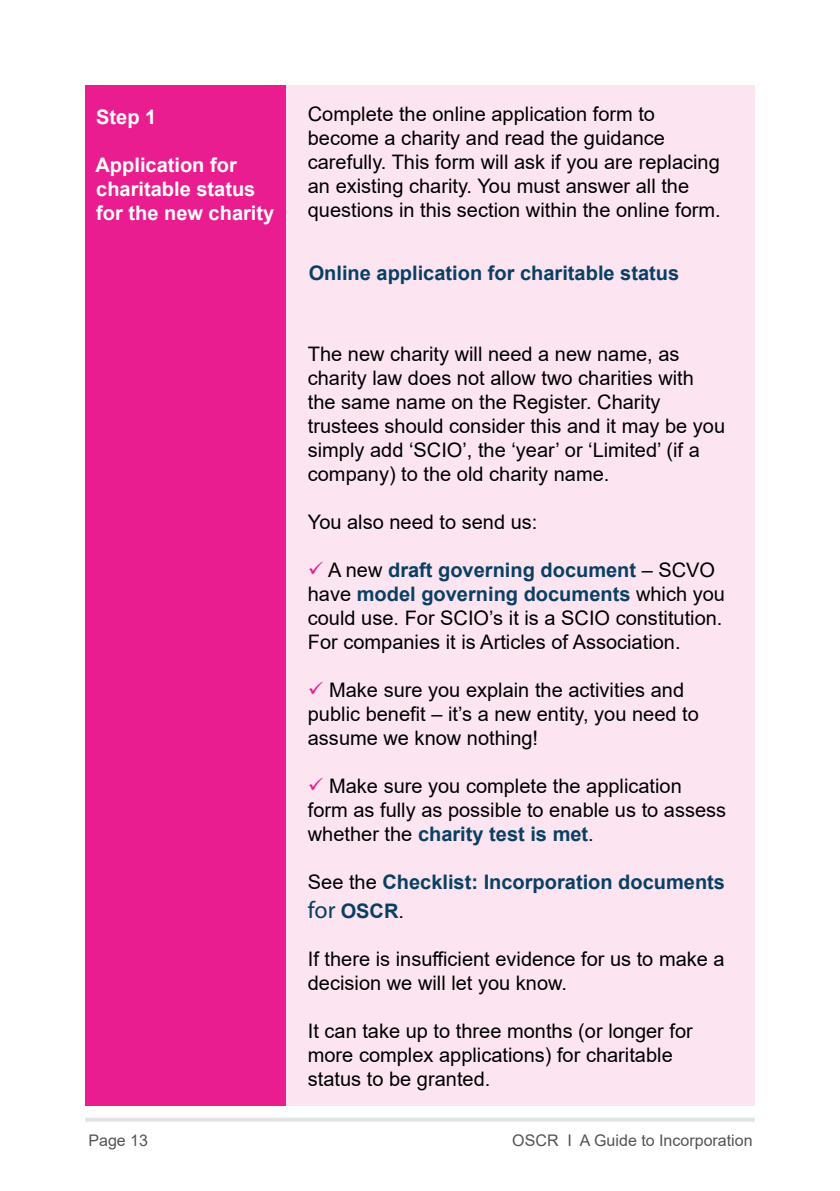
<style>
.page{position:relative;width:840px;height:1191px;background:#fff}
.page>*{position:absolute;margin:0;border:0;box-sizing:border-box;transform-origin:0 0}
.t1{font:20px/24px "Arial";color:#000}
.t2{font:700 20px/28.8px "Arial";color:#083f62}
.t3{font:700 20px/24px "Arial";color:#fff}
.t4{font:16px "Arial";color:#545454}
.s1{color:#e72390}
.s2{font-weight:700;color:#083f62}
.s3{font-weight:400;color:#000}
.s4{font-family:"Myriad Pro";font-weight:400;font-size:24px}
</style>
<div class="page">
<div style="left:85px;top:85px;width:200px;height:1021px;background:#e91d8f"></div>
<hr style="left:85px;top:1118px;width:669px;height:3px;background:#e2e3e4">
<div style="left:285px;top:85px;width:469px;height:1021px;background:#fce4f1"></div>
<p class="t3" style="left:96px;top:105px;width:62px">Step 1</p>
<p class="t3" style="left:95px;top:153px;width:180px">Application for charitable status for the new charity</p>
<p class="t1" style="left:308px;top:102px;width:414px">Complete the online application form to become a charity and read the guidance carefully. This form will ask if you are replacing an existing charity. You must answer all the questions in this section within the online form.</p>
<p class="t2" style="left:308px;top:258px;width:372px">Online application for charitable status</p>
<p class="t1" style="left:308px;top:342px;width:418px">The new charity will need a new name, as charity law does not allow two charities with the same name on the Register. Charity trustees should consider this and it may be you simply add ‘SCIO’, the ‘year’ or ‘Limited’ (if a company) to the old charity name.</p>
<p class="t1" style="left:308px;top:510px;width:231px">You also need to send us:</p>
<p class="t1" style="left:308px;top:558px;width:418px"><span class="s1">✓</span> A new <span class="s2">draft governing document</span> – SCVO have <span class="s2">model governing documents</span> which you could use. For SCIO’s it is a SCIO constitution.<br>For companies it is Articles of Association.</p>
<p class="t1" style="left:308px;top:678px;width:392px"><span class="s1">✓</span> Make sure you explain the activities and public benefit – it’s a new entity, you need to assume we know nothing!</p>
<p class="t1" style="left:308px;top:774px;width:419px"><span class="s1">✓</span> Make sure you complete the application form as fully as possible to enable us to assess whether the <span class="s2">charity test is met</span>.</p>
<p class="t2" style="left:308px;top:868px;width:418px"><span class="s3">See the</span> Checklist: Incorporation documents <span class="s4">for</span> OSCR<span class="s3">.</span></p>
<p class="t1" style="left:308px;top:947px;width:418px">If there is insufficient evidence for us to make a decision we will let you know.</p>
<p class="t1" style="left:308px;top:1019px;width:386px">It can take up to three months (or longer for more complex applications) for charitable status to be granted.</p>
<p class="t4" style="left:88px;top:1129px;width:61px">Page 13</p>
<p class="t4" style="left:512px;top:1129px;width:242px">OSCR I A Guide to Incorporation</p>
</div>
